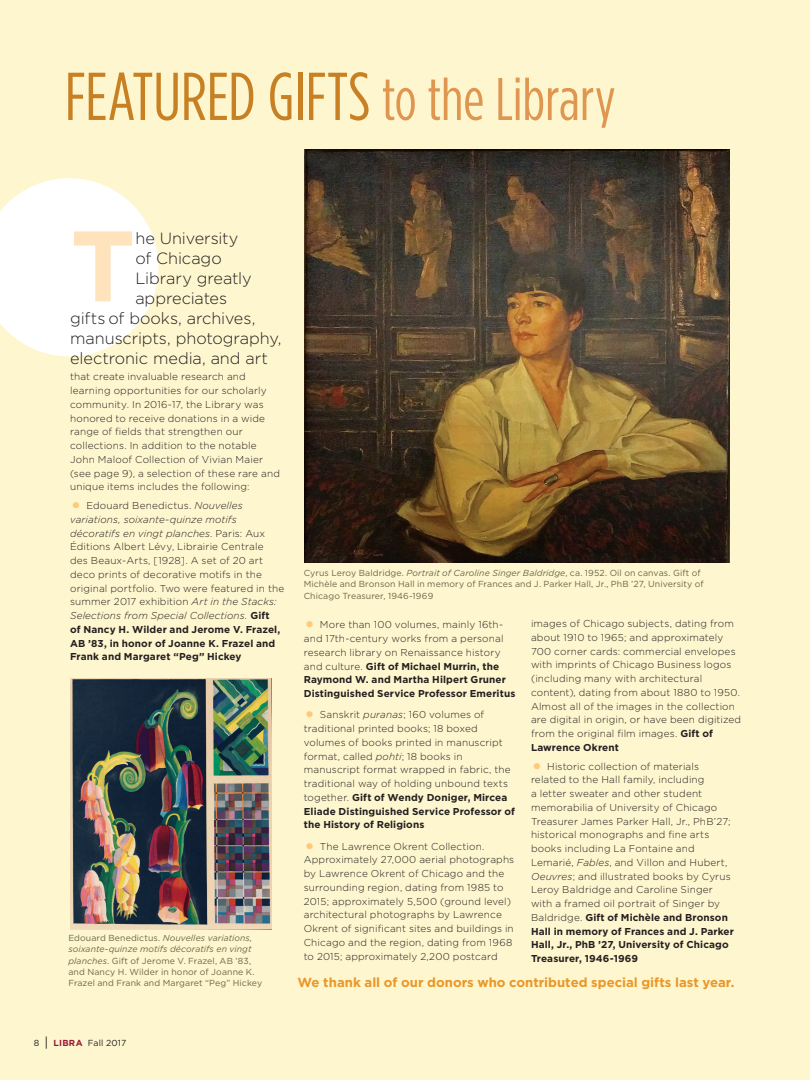
<style>
.page{position:relative;width:810px;height:1080px;background:#fef6ce}
.page>*{position:absolute;margin:0;border:0;box-sizing:border-box;transform-origin:0 0}
.t1{font:700 100px "Gotham";color:#fee3bc}
.t2{font:67.5px "Gotham Condensed";letter-spacing:-.005em;color:#c78124}
.body_-_gotham{font:300 16.25px "Gotham";letter-spacing:-.005em;color:#231f20}
.body_-_gotham-2{font:700 13.12px "Gotham";color:#e99728}
.body_-_gotham-3{font:300 10px/13.8px "Gotham";letter-spacing:.015em;color:#231f20}
.body{font:8.75px/11.2px "Gotham";letter-spacing:.01em;color:#6d674a}
.body-2{font:8.75px "Gotham";letter-spacing:.015em;color:#231f20}
.s1{font-size:60px;color:#df9650}
.s2{font-size:25px;color:#feca79}
.s3{font-style:italic}
.s4{font-weight:700}
.s5{font-size:13.12px}
.s6{font-weight:700;color:#991838}
</style>
<div class="page">
<svg style="left:0;top:178px;width:158px;height:178px"></svg>
<img style="left:304px;top:149px;width:425px;height:413px">
<img style="left:70px;top:678px;width:201px;height:251px">
<p class="t2" style="left:65px;top:60px;width:552px">FEATURED GIFTS <span class="s1">to the Library</span></p>
<p class="t1" style="left:71px;top:208px;width:66px">T</p>
<p class="body_-_gotham" style="left:135px;top:230px;width:105px">he University</p>
<p class="body_-_gotham" style="left:135px;top:250px;width:88px">of Chicago</p>
<p class="body_-_gotham" style="left:135px;top:270px;width:118px">Library greatly</p>
<p class="body_-_gotham" style="left:135px;top:290px;width:93px">appreciates</p>
<p class="body_-_gotham" style="left:70px;top:310px;width:187px">gifts of books, archives,</p>
<p class="body_-_gotham" style="left:70px;top:330px;width:213px">manuscripts, photography,</p>
<p class="body_-_gotham" style="left:70px;top:350px;width:200px">electronic media, and art</p>
<p class="body_-_gotham-3" style="left:70px;top:370px;width:211px">that create invaluable research and learning opportunities for our scholarly community. In 2016-17, the Library was honored to receive donations in a wide range of fields that strengthen our collections. In addition to the notable John Maloof Collection of Vivian Maier (see page 9), a selection of these rare and unique items includes the following:</p>
<p class="body_-_gotham-3" style="left:70px;top:499px;width:216px"><span class="s2">•</span> Edouard Benedictus. <span class="s3">Nouvelles variations, soixante-quinze motifs décoratifs en vingt planches</span>. Paris: Aux Éditions Albert Lévy, Librairie Centrale<br>des Beaux-Arts, [1928]. A set of 20 art deco prints of decorative motifs in the original portfolio. Two were featured in the summer 2017 exhibition <span class="s3">Art in the Stacks:<br>Selections from Special Collections.</span> <span class="s4">Gift<br>of Nancy H. Wilder and Jerome V. Frazel, AB ’83, in honor of Joanne K. Frazel and Frank and Margaret “Peg” Hickey</span></p>
<p class="body" style="left:68px;top:932px;width:195px">Edouard Benedictus. <span class="s3">Nouvelles variations, soixante-quinze motifs décoratifs en vingt planches</span>. Gift of Jerome V. Frazel, AB ’83, and Nancy H. Wilder in honor of Joanne K.<br>Frazel and Frank and Margaret “Peg” Hickey</p>
<p class="body" style="left:304px;top:567px;width:401px">Cyrus Leroy Baldridge. <span class="s3">Portrait of Caroline Singer Baldridge</span>, ca. 1952. Oil on canvas. Gift of<br>Michèle and Bronson Hall in memory of Frances and J. Parker Hall, Jr., PhB ’27, University of<br>Chicago Treasurer, 1946-1969</p>
<p class="body_-_gotham-3" style="left:531px;top:617px;width:212px">images of Chicago subjects, dating from about 1910 to 1965; and approximately 700 corner cards: commercial envelopes with imprints of Chicago Business logos (including many with architectural content), dating from about 1880 to 1950.<br>Almost all of the images in the collection are digital in origin, or have been digitized from the original film images. <span class="s4">Gift of Lawrence Okrent</span></p>
<p class="body_-_gotham-3" style="left:531px;top:759px;width:204px"><span class="s2">•</span> Historic collection of materials related to the Hall family, including<br>a letter sweater and other student memorabilia of University of Chicago Treasurer James Parker Hall, Jr., PhB’27; historical monographs and fine arts books including La Fontaine and Lemarié, <span class="s3">Fables</span>, and Villon and Hubert, <span class="s3">Oeuvres</span>; and illustrated books by Cyrus Leroy Baldridge and Caroline Singer with a framed oil portrait of Singer by Baldridge. <span class="s4">Gift of Michèle and Bronson Hall in memory of Frances and J. Parker Hall, Jr., PhB ’27, University of Chicago Treasurer, 1946-1969</span></p>
<p class="body_-_gotham-2" style="left:297px;top:975px;width:439px">We thank all of our donors who contributed special gifts last year.</p>
<p class="body_-_gotham-3" style="left:304px;top:618px;width:213px"><span class="s2">•</span> More than 100 volumes, mainly 16th&shy;and 17th-century works from a personal research library on Renaissance history and culture. <span class="s4">Gift of Michael Murrin, the Raymond W. and Martha Hilpert Gruner Distinguished Service Professor Emeritus</span></p>
<p class="body_-_gotham-3" style="left:304px;top:708px;width:213px"><span class="s2">•</span> Sanskrit <span class="s3">puranas</span>; 160 volumes of traditional printed books; 18 boxed volumes of books printed in manuscript format, called <span class="s3">pohti</span>; 18 books in manuscript format wrapped in fabric, the traditional way of holding unbound texts together. <span class="s4">Gift of Wendy Doniger, Mircea Eliade Distinguished Service Professor of the History of Religions</span></p>
<p class="body_-_gotham-3" style="left:304px;top:839px;width:212px"><span class="s2">•</span> The Lawrence Okrent Collection.<br>Approximately 27,000 aerial photographs by Lawrence Okrent of Chicago and the surrounding region, dating from 1985 to 2015; approximately 5,500 (ground level) architectural photographs by Lawrence Okrent of significant sites and buildings in Chicago and the region, dating from 1968 to 2015; approximately 2,200 postcard</p>
<p class="body-2" style="left:34px;top:1038px;width:94px">8 <span class="s5">|</span> <span class="s6">LIBRA</span> Fall 2017</p>
</div>
